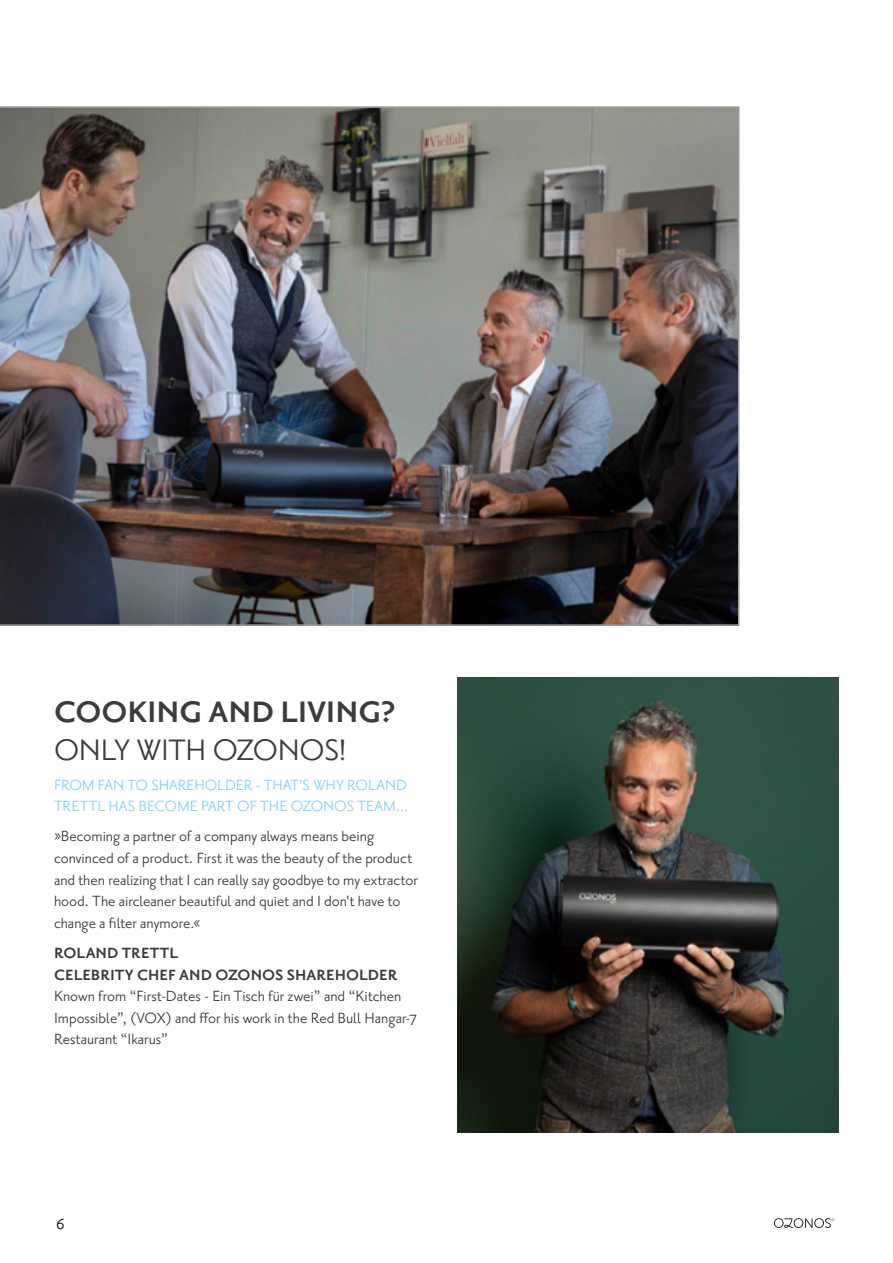
<style>
.page{position:relative;width:893px;height:1263px;background:#fff}
.page>*{position:absolute;margin:0;border:0;box-sizing:border-box;transform-origin:0 0}
.t1{font:700 36px/37.5px "Priori Sans OT";letter-spacing:-.005em;color:#3c3c3b}
.t2{font:18px/21.6px "Priori Sans OT";color:#3c3c3b}
.t3{font:18px/21.6px "Priori Sans OT";color:#83d0f5}
.t4{font:18px "Priori Sans OT";color:#000}
.s1{font-weight:400}
.s2{font-weight:700}
</style>
<div class="page">
<svg style="left:774px;top:1218px;width:60px;height:10px"></svg>
<img style="left:457px;top:677px;width:382px;height:455px">
<img style="left:0;top:106px;width:739px;height:520px">
<p class="t1" style="left:54px;top:695px;width:343px">COOKING AND LIVING?<br><span class="s1">ONLY WITH OZONOS!</span></p>
<p class="t3" style="left:54px;top:775px;width:356px">FROM FAN TO SHAREHOLDER - THAT'S WHY ROLAND<br>TRETTL HAS BECOME PART OF THE OZONOS TEAM...</p>
<p class="t2" style="left:54px;top:826px;width:365px">»Becoming a partner of a company always means being convinced of a product. First it was the beauty of the product and then realizing that I can really say goodbye to my extractor hood. The aircleaner beautiful and quiet and I don't have to change a filter anymore.«</p>
<p class="t2" style="left:54px;top:943px;width:365px"><span class="s2">ROLAND TRETTL<br>CELEBRITY CHEF AND OZONOS SHAREHOLDER </span>Known from “First-Dates - Ein Tisch für zwei” and “Kitchen Impossible”, (VOX) and ffor his work in the Red Bull Hangar-7<br>Restaurant “Ikarus”</p>
<p class="t4" style="left:56px;top:1215px;width:10px">6</p>
</div>
